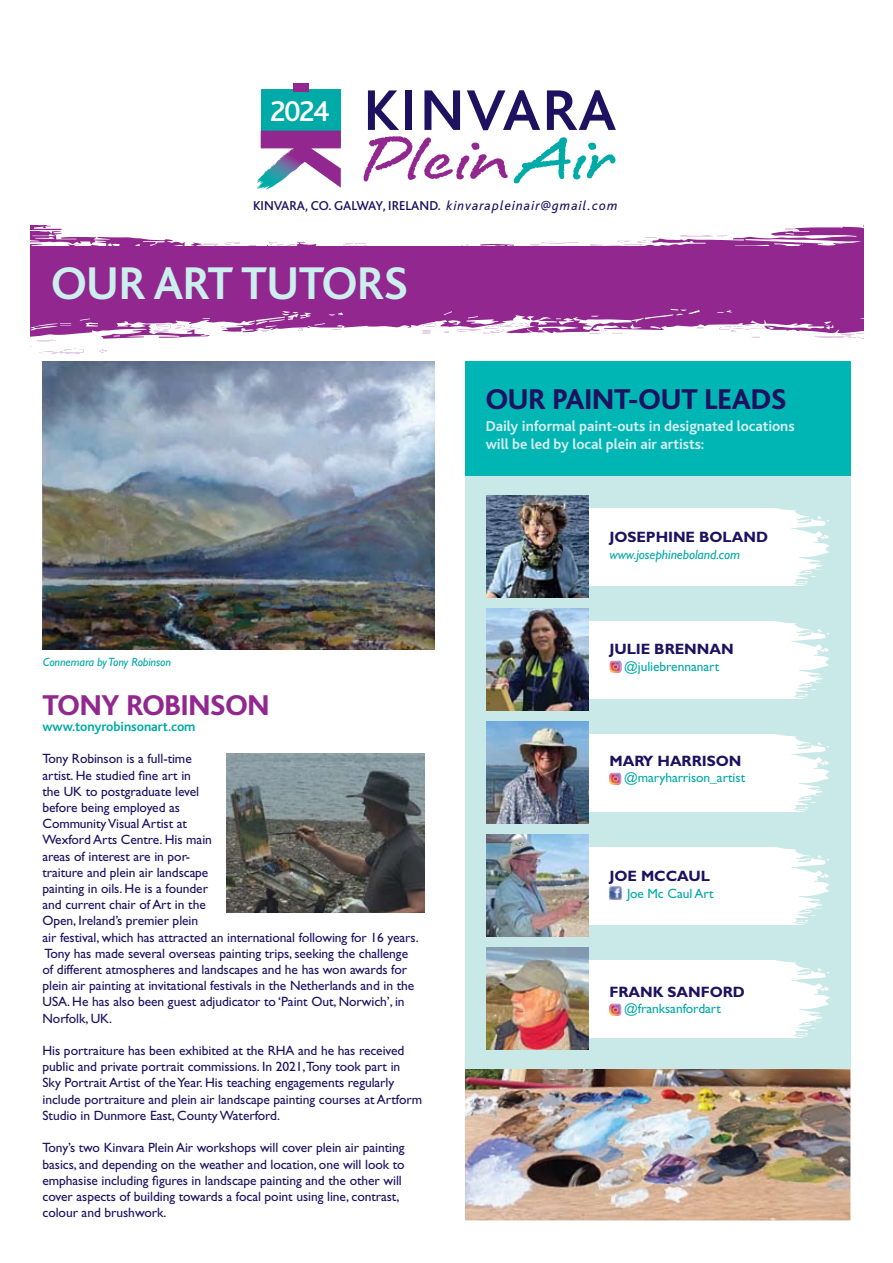
<style>
.page{position:relative;width:893px;height:1263px;background:#fff}
.page>*{position:absolute;margin:0;border:0;box-sizing:border-box;transform-origin:0 0}
.t1{font:700 48px "Bliss Caps";letter-spacing:-.01em;color:#cceeed}
.t2{font:800 30px "Bliss";letter-spacing:-.005em;color:#1d1160}
.t3{font:800 30px "Bliss";letter-spacing:-.005em;color:#91278f}
.t4{font:500 30px "Bliss";color:#fff}
.t5{font:700 15px/18px "Bliss";letter-spacing:-.005em;color:#d6eeed}
.t6{font:700 15px "Gill Sans";letter-spacing:-.005em;color:#1d1160}
.t7{font:13.5px/16.2px "Gill Sans";letter-spacing:-.005em;color:#1d1160}
.t8{font:13.5px "Gill Sans";letter-spacing:-.005em;color:#00aaa6}
.t9{font:500 13.5px "Bliss";color:#1d1160}
.t10{font:700 13.5px "Bliss";letter-spacing:-.005em;color:#00aaa6}
.t11{font:italic 13.5px "Gill Sans";letter-spacing:-.005em;color:#00aaa6}
.t12{font:italic 12px "Gill Sans";letter-spacing:-.01em;color:#00aaa6}
.s1{font-weight:400;font-style:italic}
</style>
<div class="page">
<img style="left:465px;top:1069px;width:385px;height:151px">
<div style="left:30px;top:226px;width:833px;height:128px;background:#91278f"></div>
<svg style="left:30px;top:309px;width:834px;height:45px"></svg>
<svg style="left:120px;top:128px;width:744px;height:117px"></svg>
<svg style="left:135px;top:241px;width:30px;height:4px"></svg>
<svg style="left:30px;top:225px;width:90px;height:20px"></svg>
<svg style="left:225px;top:243px;width:15px;height:2px"></svg>
<svg style="left:203px;top:244px;width:15px;height:1px"></svg>
<svg style="left:590px;top:237px;width:66px;height:8px"></svg>
<svg style="left:735px;top:228px;width:127px;height:18px"></svg>
<svg style="left:681px;top:234px;width:47px;height:3px"></svg>
<svg style="left:530px;top:242px;width:48px;height:4px"></svg>
<svg style="left:269px;top:241px;width:26px;height:4px"></svg>
<svg style="left:342px;top:243px;width:24px;height:3px"></svg>
<svg style="left:363px;top:136px;width:253px;height:48px"></svg>
<svg style="left:368px;top:90px;width:31px;height:40px"></svg>
<div style="left:405px;top:90px;width:7px;height:40px;background:#1d1160"></div>
<svg style="left:424px;top:90px;width:36px;height:40px"></svg>
<svg style="left:467px;top:90px;width:73px;height:40px"></svg>
<svg style="left:547px;top:90px;width:69px;height:40px"></svg>
<div style="left:261px;top:89px;width:80px;height:57px;background:#00aaa6"></div>
<div style="left:293px;top:83px;width:15px;height:9px;background:#91278f"></div>
<svg style="left:261px;top:131px;width:80px;height:57px"></svg>
<img style="left:43px;top:361px;width:392px;height:288px">
<img style="left:227px;top:754px;width:198px;height:158px">
<div style="left:465px;top:364px;width:385px;height:705px;background:#c9e9e8"></div>
<svg style="left:588px;top:509px;width:242px;height:76px;background:#f9fcfc"></svg>
<svg style="left:588px;top:848px;width:242px;height:76px;background:#fafcfc"></svg>
<div style="left:465px;top:361px;width:385px;height:115px;background:#00b6b5"></div>
<img style="left:486px;top:495px;width:102px;height:102px">
<img style="left:486px;top:947px;width:102px;height:102px">
<img style="left:486px;top:721px;width:102px;height:102px">
<img style="left:486px;top:608px;width:102px;height:102px">
<img style="left:486px;top:834px;width:102px;height:102px">
<svg style="left:529px;top:622px;width:301px;height:76px;background:#d8dadb"></svg>
<svg style="left:529px;top:735px;width:301px;height:76px;background:#dbdde0"></svg>
<img style="left:529px;top:961px;width:301px;height:76px">
<img style="left:607px;top:886px;width:17px;height:15px">
<h2 class="t4" style="left:270px;top:96px;width:61px">2024</h2>
<p class="t9" style="left:253px;top:199px;width:366px">KINVARA, CO. GALWAY, IRELAND. <span class="s1">kinvarapleinair@gmail.com</span></p>
<h1 class="t1" style="left:51px;top:259px;width:358px">OUR ART TUTORS</h1>
<p class="t12" style="left:43px;top:655px;width:130px">Connemara by Tony Robinson</p>
<h2 class="t3" style="left:43px;top:689px;width:229px">TONY ROBINSON</h2>
<p class="t10" style="left:43px;top:720px;width:155px">www.tonyrobinsonart.com</p>
<p class="t7" style="left:43px;top:751px;width:378px">Tony Robinson is a full-time<br>artist. He studied fine art in<br>the UK to postgraduate level<br>before being employed as<br>Community Visual Artist at<br>Wexford Arts Centre. His main<br>areas of interest are in por-<br>traiture and plein air landscape<br>painting in oils. He is a founder<br>and current chair of Art in the<br>Open, Ireland’s premier plein<br>air festival, which has attracted an international following for 16 years.<br>Tony has made several overseas painting trips, seeking the challenge of different atmospheres and landscapes and he has won awards for plein air painting at invitational festivals in the Netherlands and in the USA. He has also been guest adjudicator to ‘Paint Out, Norwich’, in Norfolk, UK.</p>
<p class="t7" style="left:43px;top:1042px;width:381px">His portraiture has been exhibited at the RHA and he has received public and private portrait commissions. In 2021,Tony took part in Sky Portrait Artist of the Year. His teaching engagements regularly include portraiture and plein air landscape painting courses at Artform Studio in Dunmore East, County Waterford.</p>
<p class="t7" style="left:43px;top:1140px;width:364px">Tony’s two Kinvara Plein Air workshops will cover plein air painting basics, and depending on the weather and location, one will look to emphasise including figures in landscape painting and the other will cover aspects of building towards a focal point using line, contrast, colour and brushwork.</p>
<h2 class="t2" style="left:486px;top:383px;width:283px">OUR PAINT-OUT LEADS</h2>
<p class="t5" style="left:486px;top:417px;width:310px">Daily informal paint-outs in designated locations will be led by local plein air artists:</p>
<p class="t6" style="left:609px;top:528px;width:17px">JOSEPH</p>
<p class="t6" style="left:668px;top:528px;width:98px">INE BOLAND</p>
<p class="t11" style="left:609px;top:547px;width:132px">www.josephineboland.com</p>
<p class="t6" style="left:609px;top:640px;width:126px">JULIE BRENNAN</p>
<p class="t8" style="left:624px;top:658px;width:96px">@juliebrennanart</p>
<p class="t6" style="left:609px;top:752px;width:73px">MARY HARR</p>
<p class="t6" style="left:702px;top:752px;width:41px">ISON</p>
<p class="t8" style="left:624px;top:770px;width:122px">@maryharrison_artist</p>
<p class="t6" style="left:609px;top:867px;width:102px">JOE MCCAUL</p>
<p class="t8" style="left:627px;top:885px;width:88px">Joe Mc Caul Art</p>
<p class="t6" style="left:609px;top:983px;width:103px">FRANK SANFORD</p>
<p class="t8" style="left:624px;top:1001px;width:98px">@franksanfordart</p>
</div>
